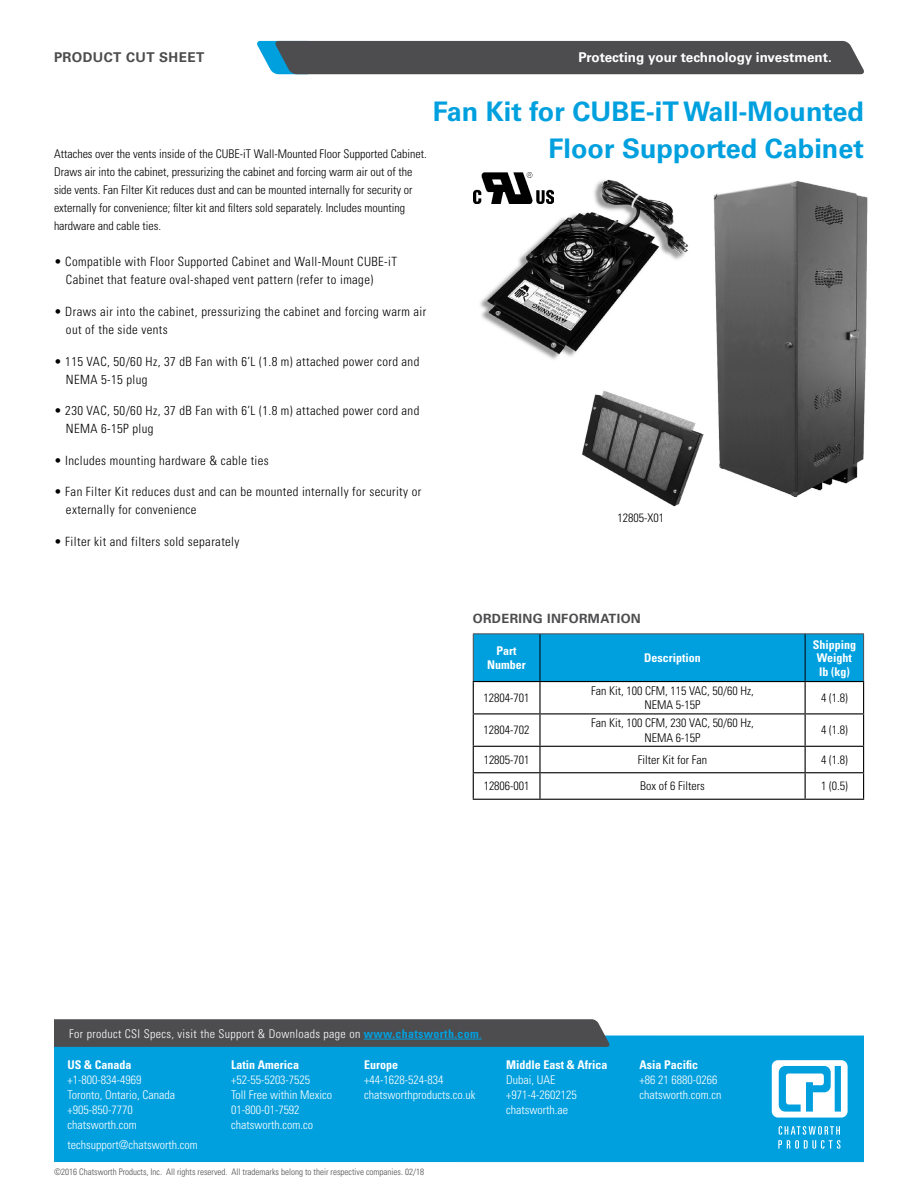
<style>
.page{position:relative;width:918px;height:1188px;background:#fff}
.page>*{position:absolute;margin:0;border:0;box-sizing:border-box;transform-origin:0 0}
.t1{font:700 27px "Univers LT Std";color:#00a0df}
.t2{font:700 13.5px "Univers LT Std";color:#fff}
.t3{font:700 13.5px "Univers LT Std";letter-spacing:.03em;color:#4d4d4f}
.t4{font:300 condensed 12.75px/18px "Univers LT Std";letter-spacing:.03em;color:#000}
.t5{font:700 12.75px "Univers LT Std";letter-spacing:.03em;color:#4d4d4f}
.t6{font:300 condensed 12px/18px "Univers LT Std";color:#000;text-align:center}
.t7{font:300 condensed 12px/15px "Univers LT Std";color:#fff}
.t8{font:700 condensed 12px/13.5px "Univers LT Std";color:#fff;text-align:center}
.t9{font:300 condensed 12px "Univers LT Std";letter-spacing:.03em;color:#fff}
.t10{font:300 condensed 9px "Univers LT Std";color:#4d4d4f}
.s1{font-weight:700;color:#00a0df}
.s2{color:#00a0df}
</style>
<div class="page">
<div style="left:257px;top:41px;width:607px;height:33px;background:#4d4d4f"></div>
<div style="left:54px;top:1035px;width:810px;height:127px;background:#00a0df"></div>
<svg style="left:778px;top:1126px;width:63px;height:23px"></svg>
<svg style="left:772px;top:1060px;width:76px;height:58px"></svg>
<svg style="left:54px;top:1019px;width:556px;height:28px;background:#4f5153"></svg>
<hr style="left:364px;top:1039px;width:118px;height:1px;background:#00a0df">
<div style="left:474px;top:634px;width:389px;height:47px;background:#00a0df"></div>
<hr style="left:473px;top:633px;width:67px;height:1px;background:#4d4d4f">
<hr style="left:473px;top:634px;width:1px;height:47px;background:#4d4d4f">
<hr style="left:540px;top:633px;width:265px;height:1px;background:#4d4d4f">
<hr style="left:805px;top:633px;width:59px;height:1px;background:#4d4d4f">
<hr style="left:863px;top:634px;width:1px;height:47px;background:#4d4d4f">
<hr style="left:540px;top:634px;width:1px;height:47px;background:#000">
<hr style="left:805px;top:634px;width:1px;height:47px;background:#000">
<hr style="left:473px;top:681px;width:67px;height:1px;background:#000">
<hr style="left:473px;top:682px;width:1px;height:31px;background:#000">
<hr style="left:540px;top:681px;width:265px;height:1px;background:#000">
<hr style="left:539px;top:682px;width:2px;height:31px;background:#000">
<hr style="left:805px;top:681px;width:59px;height:1px;background:#000">
<hr style="left:805px;top:682px;width:1px;height:31px;background:#000">
<hr style="left:863px;top:682px;width:1px;height:31px;background:#000">
<hr style="left:473px;top:713px;width:67px;height:1px;background:#000">
<hr style="left:473px;top:714px;width:1px;height:32px;background:#000">
<hr style="left:540px;top:713px;width:265px;height:1px;background:#000">
<hr style="left:539px;top:714px;width:2px;height:32px;background:#000">
<hr style="left:805px;top:713px;width:59px;height:1px;background:#000">
<hr style="left:805px;top:714px;width:1px;height:32px;background:#000">
<hr style="left:863px;top:714px;width:1px;height:32px;background:#000">
<hr style="left:473px;top:746px;width:67px;height:1px;background:#000">
<hr style="left:540px;top:746px;width:265px;height:1px;background:#000">
<hr style="left:539px;top:747px;width:2px;height:25px;background:#000">
<hr style="left:805px;top:746px;width:59px;height:1px;background:#000">
<hr style="left:473px;top:772px;width:67px;height:1px;background:#000">
<svg style="left:473px;top:747px;width:1px;height:52px"></svg>
<hr style="left:540px;top:772px;width:265px;height:1px;background:#000">
<hr style="left:539px;top:773px;width:2px;height:26px;background:#000">
<hr style="left:805px;top:772px;width:59px;height:1px;background:#000">
<svg style="left:805px;top:747px;width:1px;height:52px"></svg>
<svg style="left:863px;top:747px;width:1px;height:52px"></svg>
<hr style="left:473px;top:799px;width:67px;height:1px;background:#000">
<hr style="left:540px;top:799px;width:265px;height:1px;background:#000">
<hr style="left:805px;top:799px;width:59px;height:1px;background:#000">
<img style="left:476px;top:179px;width:212px;height:180px">
<img style="left:582px;top:390px;width:122px;height:117px">
<img style="left:473px;top:172px;width:80px;height:31px">
<img style="left:713px;top:180px;width:155px;height:317px">
<p class="t3" style="left:54px;top:50px;width:152px">PRODUCT CUT SHEET</p>
<p class="t2" style="left:578px;top:50px;width:255px">Protecting your technology investment.</p>
<h1 class="t1" style="left:433px;top:95px;width:433px">Fan Kit for CUBE-iT Wall-Mounted</h1>
<p class="t6" style="left:54px;top:145px;width:374px">Attaches over the vents inside of the CUBE-iT Wall-Mounted Floor Supported Cabinet.</p>
<h1 class="t1" style="left:549px;top:133px;width:317px">Floor Supported Cabinet</h1>
<p class="t6" style="left:54px;top:163px;width:360px;text-align:left">Draws air into the cabinet, pressurizing the cabinet and forcing warm air out of the side vents. Fan Filter Kit reduces dust and can be mounted internally for security or externally for convenience; filter kit and filters sold separately. Includes mounting hardware and cable ties.</p>
<p class="t4" style="left:66px;top:253px;width:333px;text-indent:-12px">• Compatible with Floor Supported Cabinet and Wall-Mount CUBE-iT<br>Cabinet that feature oval-shaped vent pattern (refer to image)</p>
<p class="t4" style="left:66px;top:303px;width:362px;text-indent:-12px">• Draws air into the cabinet, pressurizing the cabinet and forcing warm air out of the side vents</p>
<p class="t4" style="left:66px;top:352px;width:355px;text-indent:-12px">• 115 VAC, 50/60 Hz, 37 dB Fan with 6’L (1.8 m) attached power cord and<br>NEMA 5-15 plug</p>
<p class="t4" style="left:66px;top:402px;width:355px;text-indent:-12px">• 230 VAC, 50/60 Hz, 37 dB Fan with 6’L (1.8 m) attached power cord and<br>NEMA 6-15P plug</p>
<p class="t4" style="left:54px;top:451px;width:216px">• Includes mounting hardware &amp; cable ties</p>
<p class="t4" style="left:66px;top:483px;width:357px;text-indent:-12px">• Fan Filter Kit reduces dust and can be mounted internally for security or externally for convenience</p>
<p class="t4" style="left:54px;top:532px;width:187px">• Filter kit and filters sold separately</p>
<p class="t6" style="left:617px;top:509px;width:48px">12805-X01</p>
<p class="t5" style="left:473px;top:611px;width:170px">ORDERING INFORMATION</p>
<p class="t8" style="left:487px;top:644px;width:40px">Part<br>Number</p>
<p class="t8" style="left:644px;top:651px;width:58px">Description</p>
<p class="t8" style="left:813px;top:637px;width:45px">Shipping<br>Weight lb (kg)</p>
<p class="t6" style="left:484px;top:689px;width:47px">12804-701</p>
<p class="t6" style="left:591px;top:683px;width:164px;line-height:14.4px">Fan Kit, 100 CFM, 115 VAC, 50/60 Hz,<br>NEMA 5-15P</p>
<p class="t6" style="left:821px;top:689px;width:28px">4 (1.8)</p>
<p class="t6" style="left:484px;top:721px;width:47px">12804-702</p>
<p class="t6" style="left:591px;top:716px;width:164px;line-height:14.4px">Fan Kit, 100 CFM, 230 VAC, 50/60 Hz,<br>NEMA 6-15P</p>
<p class="t6" style="left:821px;top:721px;width:28px">4 (1.8)</p>
<p class="t6" style="left:484px;top:751px;width:47px">12805-701</p>
<p class="t6" style="left:638px;top:751px;width:71px">Filter Kit for Fan</p>
<p class="t6" style="left:821px;top:751px;width:28px">4 (1.8)</p>
<p class="t6" style="left:484px;top:777px;width:47px">12806-001</p>
<p class="t6" style="left:640px;top:777px;width:66px">Box of 6 Filters</p>
<p class="t6" style="left:821px;top:777px;width:28px">1 (0.5)</p>
<p class="t9" style="left:69px;top:1026px;width:414px">For product CSI Specs, visit the Support &amp; Downloads page on <span class="s1">www.chatsworth.com</span><span class="s2">.</span></p>
<p class="t8" style="left:68px;top:1058px;width:66px">US &amp; Canada</p>
<p class="t7" style="left:68px;top:1072px;width:109px">+1-800-834-4969<br>Toronto, Ontario, Canada +905-850-7770 chatsworth.com</p>
<p class="t7" style="left:68px;top:1137px;width:132px">techsupport@chatsworth.com</p>
<p class="t8" style="left:231px;top:1058px;width:69px">Latin America</p>
<p class="t7" style="left:231px;top:1072px;width:103px">+52-55-5203-7525<br>Toll Free within Mexico<br>01-800-01-7592 chatsworth.com.co</p>
<p class="t8" style="left:364px;top:1058px;width:35px">Europe</p>
<p class="t7" style="left:364px;top:1072px;width:113px">+44-1628-524-834 chatsworthproducts.co.uk</p>
<p class="t10" style="left:54px;top:1167px;width:372px">©2016 Chatsworth Products, Inc. All rights reserved. All trademarks belong to their respective companies. 02/18</p>
<p class="t8" style="left:506px;top:1058px;width:103px">Middle East &amp; Africa</p>
<p class="t7" style="left:506px;top:1072px;width:72px">Dubai, UAE +971-4-2602125 chatsworth.ae</p>
<p class="t8" style="left:639px;top:1058px;width:60px">Asia Pacific</p>
<p class="t7" style="left:639px;top:1072px;width:83px">+86 21 6880-0266 chatsworth.com.cn</p>
</div>
